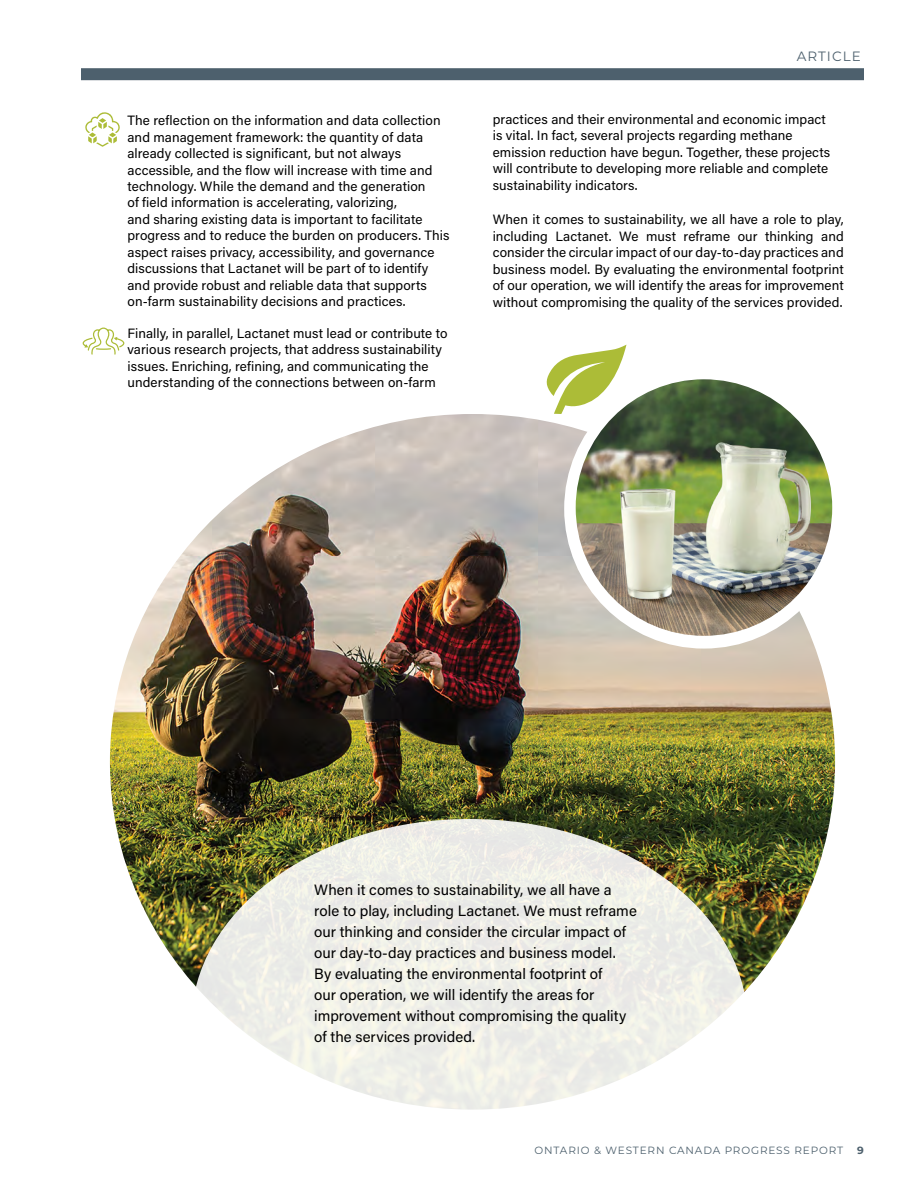
<style>
.page{position:relative;width:918px;height:1188px;background:#fff}
.page>*{position:absolute;margin:0;border:0;box-sizing:border-box;transform-origin:0 0}
.t1{font:15px/21px "Acumin Pro";color:#000}
.t2{font:13.5px/16.5px "Acumin Pro";letter-spacing:.005em;color:#000}
.t3{font:13.5px "Montserrat";letter-spacing:.08em;color:#4d606d}
.t4{font:10.5px "Montserrat";letter-spacing:.08em;color:#4d606d}
.t5{font:700 10.5px "Montserrat";color:#4d606d}
</style>
<div class="page">
<img style="left:110px;top:414px;width:725px;height:574px">
<svg style="left:192px;top:819px;width:556px;height:291px;background:#d9d9cd"></svg>
<div style="left:81px;top:68px;width:783px;height:12px;background:#4d606d"></div>
<div style="left:564px;top:369px;width:280px;height:280px;background:#fff;border-radius:50%"></div>
<img style="left:576px;top:379px;width:256px;height:257px;border-radius:128px">
<svg style="left:546px;top:345px;width:80px;height:69px"></svg>
<svg style="left:85px;top:112px;width:35px;height:35px"></svg>
<svg style="left:82px;top:327px;width:43px;height:28px"></svg>
<p class="t2" style="left:128px;top:111px;width:324px">The reflection on the information and data collection and management framework: the quantity of data already collected is significant, but not always accessible, and the flow will increase with time and technology. While the demand and the generation<br>of field information is accelerating, valorizing,<br>and sharing existing data is important to facilitate progress and to reduce the burden on producers. This aspect raises privacy, accessibility, and governance discussions that Lactanet will be part of to identify and provide robust and reliable data that supports on-farm sustainability decisions and practices.</p>
<p class="t2" style="left:128px;top:324px;width:321px">Finally, in parallel, Lactanet must lead or contribute to various research projects, that address sustainability issues. Enriching, refining, and communicating the understanding of the connections between on-farm</p>
<p class="t3" style="left:797px;top:47px;width:66px">ARTICLE</p>
<p class="t2" style="left:493px;top:110px;width:339px">practices and their environmental and economic impact is vital. In fact, several projects regarding methane emission reduction have begun. Together, these projects will contribute to developing more reliable and complete sustainability indicators.</p>
<p class="t2" style="left:493px;top:211px;width:353px;text-align:justify">When it comes to sustainability, we all have a role to play, including Lactanet. We must reframe our thinking and consider the circular impact of our day-to-day practices and business model. By evaluating the environmental footprint of our operation, we will identify the areas for improvement without compromising the quality of the services provided.</p>
<p class="t1" style="left:314px;top:878px;width:324px">When it comes to sustainability, we all have a role to play, including Lactanet. We must reframe our thinking and consider the circular impact of our day-to-day practices and business model.<br>By evaluating the environmental footprint of<br>our operation, we will identify the areas for improvement without compromising the quality of the services provided.</p>
<p class="t4" style="left:534px;top:1143px;width:310px">ONTARIO &amp; WESTERN CANADA PROGRESS REPORT</p>
<p class="t5" style="left:857px;top:1143px;width:8px">9</p>
</div>
